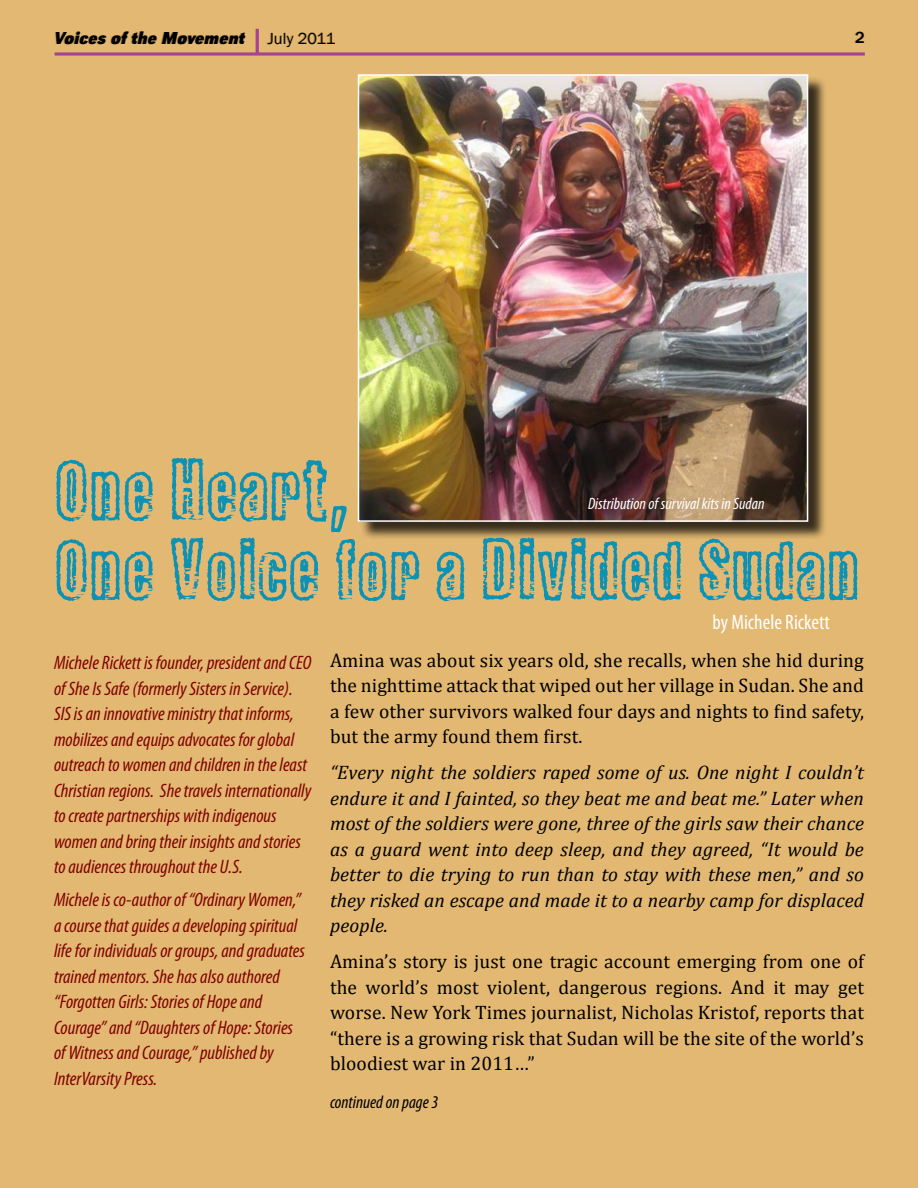
<style>
.page{position:relative;width:918px;height:1188px;background:#e2b872}
.page>*{position:absolute;margin:0;border:0;box-sizing:border-box;transform-origin:0 0}
.t1{font:82.5px/79.5px "Air Mail";color:#0d92b4}
.t2{font:condensed 21px "Myriad Pro";color:#fff}
.t3{font:italic condensed 19.5px/25.5px "Myriad Pro";color:#800000}
.t4{font:19.5px/25.5px "Cambria";letter-spacing:.005em;color:#000;text-align:justify}
.t5{font:italic 19.5px/25.5px "Cambria";letter-spacing:.005em;color:#000;text-align:justify}
.t6{font:18px "URW Grotesk T Bold Extr Narr Obli";color:#000}
.t7{font:italic condensed 18px "Myriad Pro";color:#000}
.t8{font:italic condensed 16.5px "Myriad Pro";color:#fff}
.t9{font:500 16.5px "Franklin Gothic";color:#000}
.s1{font-family:"Franklin Gothic";font-size:16.5px}
</style>
<div class="page">
<div style="left:360px;top:76px;width:467px;height:464px;background:#000;opacity:.75"></div>
<img style="left:361px;top:77px;width:444px;height:442px">
<div style="left:358px;top:74px;width:450px;height:448px;border:2px solid #fff"></div>
<svg style="left:55px;top:52px;width:810px;height:4px;background:#b25c8c"></svg>
<hr style="left:256px;top:29px;width:3px;height:25px;background:#a54399">
<p class="t6" style="left:55px;top:28px;width:282px">Voices of the Movement <span class="s1">July 2011</span></p>
<p class="t9" style="left:855px;top:28px;width:11px">2</p>
<h1 class="t1" style="left:54px;top:449px;width:808px">One Heart,<br>One Voice for a Divided Sudan</h1>
<p class="t8" style="left:588px;top:493px;width:178px">Distribution of survival kits in Sudan</p>
<p class="t3" style="left:54px;top:650px;width:259px">Michele Rickett is founder, president and CEO of She Is Safe (formerly Sisters in Service).<br>SIS is an innovative ministry that informs, mobilizes and equips advocates for global outreach to women and children in the least Christian regions. She travels internationally to create partnerships with indigenous women and bring their insights and stories to audiences throughout the U.S.</p>
<p class="t3" style="left:54px;top:887px;width:253px">Michele is co-author of “Ordinary Women,” a course that guides a developing spiritual life for individuals or groups, and graduates trained mentors. She has also authored “Forgotten Girls: Stories of Hope and Courage” and “Daughters of Hope: Stories of Witness and Courage,” published by InterVarsity Press.</p>
<p class="t2" style="left:713px;top:609px;width:119px">by Michele Rickett</p>
<p class="t4" style="left:330px;top:647px;width:536px">Amina was about six years old, she recalls, when she hid during the nighttime attack that wiped out her village in Sudan. She and a few other survivors walked four days and nights to find safety, but the army found them first.</p>
<p class="t5" style="left:330px;top:760px;width:536px">“Every night the soldiers raped some of us. One night I couldn’t endure it and I fainted, so they beat me and beat me.” Later when most of the soldiers were gone, three of the girls saw their chance as a guard went into deep sleep, and they agreed, “It would be better to die trying to run than to stay with these men,” and so they risked an escape and made it to a nearby camp for displaced people.</p>
<p class="t4" style="left:330px;top:949px;width:536px">Amina’s story is just one tragic account emerging from one of the world’s most violent, dangerous regions. And it may get worse. New York Times journalist, Nicholas Kristof, reports that “there is a growing risk that Sudan will be the site of the world’s bloodiest war in 2011…”</p>
<p class="t7" style="left:330px;top:1091px;width:110px">continued on page 3</p>
</div>
